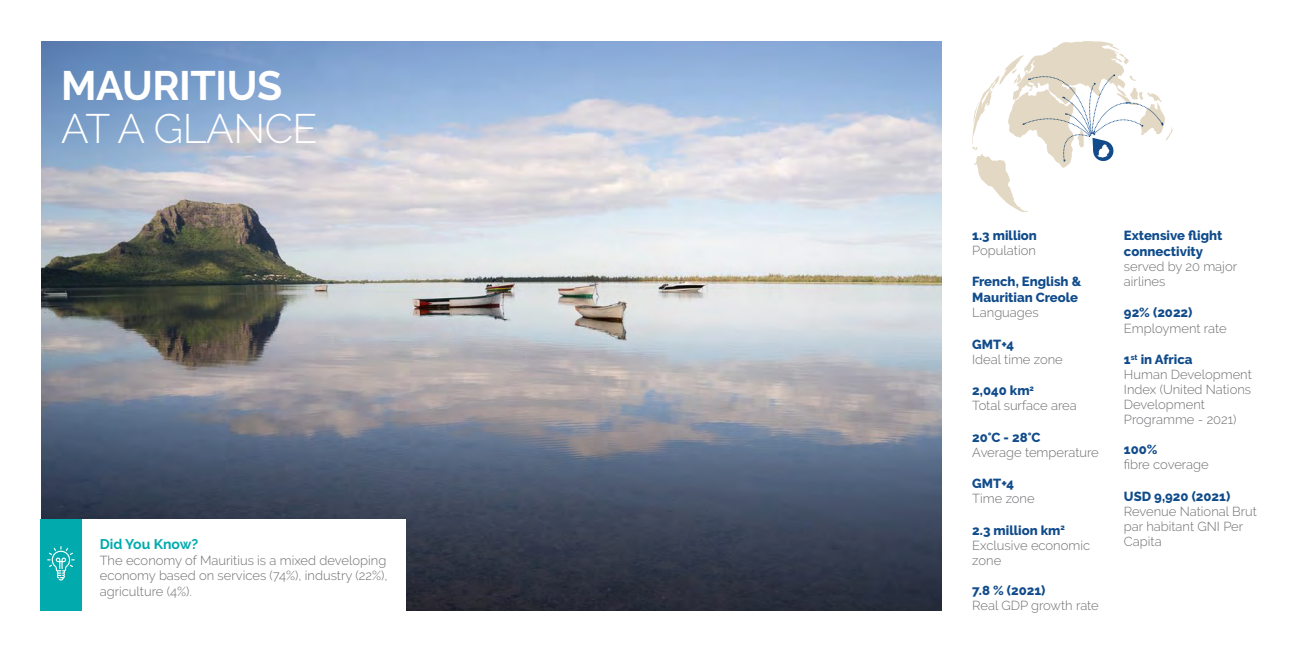
<style>
.page{position:relative;width:1304px;height:652px;background:#fff}
.page>*{position:absolute;margin:0;border:0;box-sizing:border-box;transform-origin:0 0}
.t1{font:700 41px "Raleway";letter-spacing:-.01em;color:#fff}
.t2{font:300 41px "Raleway";letter-spacing:-.01em;color:#fff}
.t3{font:700 14px "Raleway";color:#00aaad}
.t4{font:800 13.1px/15.8px "Raleway";color:#104b8b}
.t5{font:300 13px/15px "Raleway";color:#6d6e71}
</style>
<div class="page">
<img style="left:41px;top:41px;width:900px;height:570px">
<svg style="left:972px;top:41px;width:201px;height:171px"></svg>
<div style="left:81px;top:520px;width:325px;height:91px;background:#fff"></div>
<div style="left:40px;top:520px;width:41px;height:91px;background:#00aaad"></div>
<svg style="left:47px;top:546px;width:28px;height:35px"></svg>
<h1 class="t1" style="left:61px;top:62px;width:223px">MAURITIUS</h1>
<h1 class="t2" style="left:61px;top:104px;width:258px">AT A GLANCE</h1>
<p class="t3" style="left:100px;top:536px;width:100px">Did You Know?</p>
<p class="t5" style="left:100px;top:552px;width:289px;line-height:15.6px;text-align:justify">The economy of Mauritius is a mixed developing economy based on services (74%), industry (22%), agriculture (4%).</p>
<p class="t4" style="left:972px;top:227px;width:66px">1.3 million</p>
<p class="t5" style="left:972px;top:243px;width:65px">Population</p>
<p class="t4" style="left:972px;top:274px;width:110px">French, English &amp;<br>Mauritian Creole</p>
<p class="t5" style="left:972px;top:305px;width:68px">Languages</p>
<p class="t4" style="left:972px;top:336px;width:43px">GMT+4</p>
<p class="t5" style="left:972px;top:351px;width:92px">Ideal time zone</p>
<p class="t4" style="left:972px;top:383px;width:63px">2,040 km<sup>2</sup></p>
<p class="t5" style="left:972px;top:398px;width:106px">Total surface area</p>
<p class="t4" style="left:972px;top:429px;width:70px">20°C - 28°C</p>
<p class="t5" style="left:972px;top:444px;width:128px">Average temperature</p>
<p class="t4" style="left:972px;top:476px;width:43px">GMT+4</p>
<p class="t5" style="left:972px;top:491px;width:64px">Time zone</p>
<p class="t4" style="left:972px;top:522px;width:94px">2.3 million km<sup>2</sup></p>
<p class="t5" style="left:972px;top:537px;width:119px">Exclusive economic zone</p>
<p class="t4" style="left:972px;top:583px;width:75px">7.8 % (2021)</p>
<p class="t5" style="left:972px;top:598px;width:128px">Real GDP growth rate</p>
<p class="t4" style="left:1124px;top:227px;width:100px">Extensive flight connectivity</p>
<p class="t5" style="left:1124px;top:258px;width:115px">served by 20 major airlines</p>
<p class="t4" style="left:1124px;top:305px;width:70px">92% (2022)</p>
<p class="t5" style="left:1124px;top:321px;width:104px">Employment rate</p>
<p class="t4" style="left:1124px;top:352px;width:70px">1<sup>st</sup> in Africa</p>
<p class="t5" style="left:1124px;top:367px;width:129px">Human Development<br>Index (United Nations<br>Development<br>Programme - 2021)</p>
<p class="t4" style="left:1124px;top:442px;width:35px">100%</p>
<p class="t5" style="left:1124px;top:457px;width:86px">fibre coverage</p>
<p class="t4" style="left:1124px;top:488px;width:108px">USD 9,920 (2021)</p>
<p class="t5" style="left:1124px;top:503px;width:134px">Revenue National Brut par habitant GNI Per<br>Capita</p>
</div>
